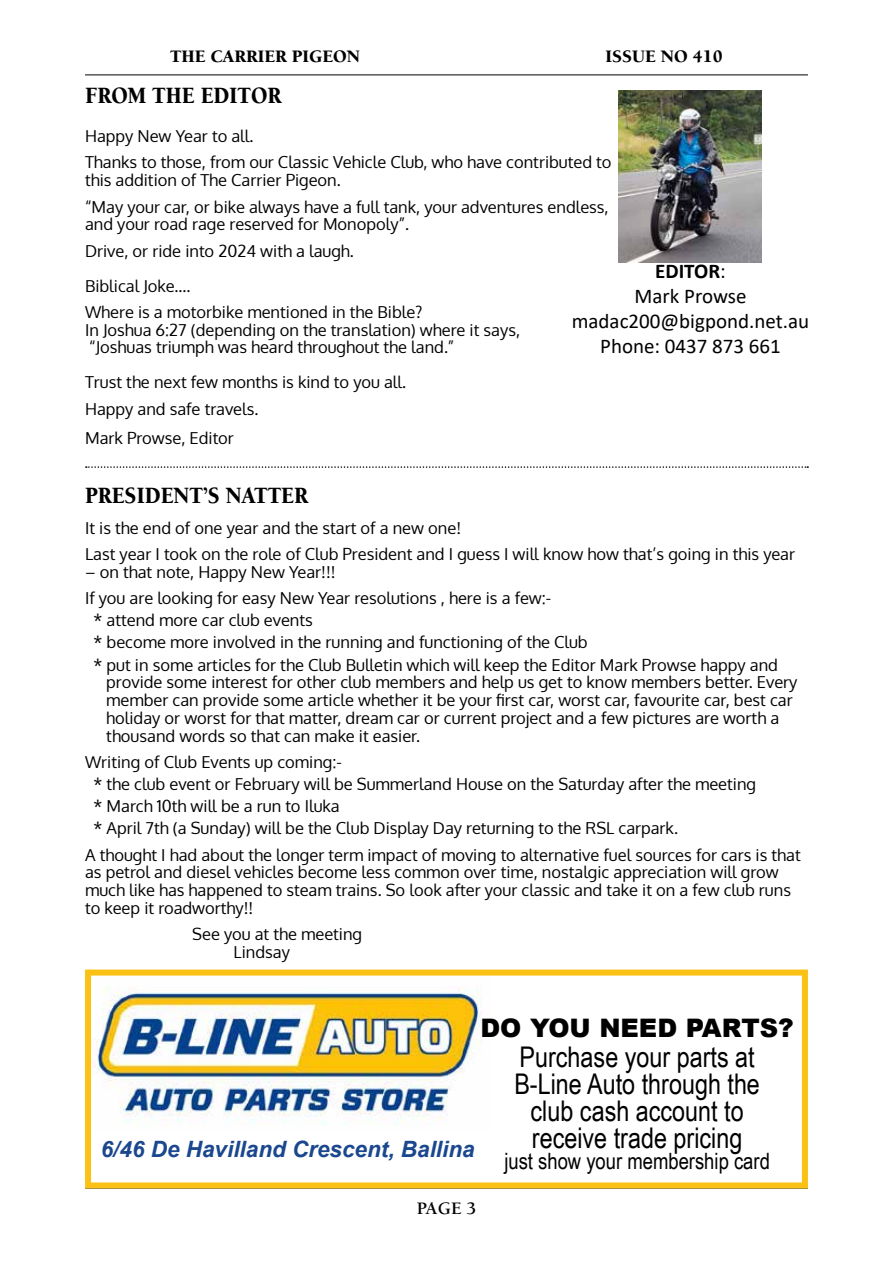
<style>
.page{position:relative;width:893px;height:1263px;background:#fff}
.page>*{position:absolute;margin:0;border:0;box-sizing:border-box;transform-origin:0 0}
.t1{font:28.5px/27px "Arial Narrow";color:#000;text-align:center}
.t2{font:900 25.5px "Arial";color:#000}
.t3{font:900 24px "Berkeley";color:#000;scale:.9 1}
.t4{font:italic 700 22.5px "Arial";color:#1a478e}
.t5{font:22.5px "Arial Narrow";color:#000}
.t6{font:21px/25.2px "Calibri";color:#000;text-align:center}
.t7{font:900 18px "Berkeley";color:#000}
.t8{font:700 18px "Berkeley";color:#000}
.t9{font:16.5px/17.9px "Oxygen";color:#000}
.s1{font-weight:700}
</style>
<div class="page">
<hr style="left:85px;top:1188px;width:723px;height:1px;background:#000">
<hr style="left:85px;top:75px;width:723px;height:1px;background:#000">
<svg style="left:85px;top:969px;width:723px;height:219px"></svg>
<img style="left:618px;top:91px;width:143px;height:171px">
<svg style="left:86px;top:466px;width:722px;height:2px"></svg>
<p class="t7" style="left:170px;top:47px;width:192px">THE CARRIER PIGEON</p>
<p class="t7" style="left:605px;top:47px;width:119px">ISSUE NO 410</p>
<h3 class="t3" style="left:85px;top:83px;width:220px">FROM THE EDITOR</h3>
<p class="t9" style="left:85px;top:123px;width:528px;line-height:26.2px">Happy New Year to all.<br>Thanks to those, from our Classic Vehicle Club, who have contributed to</p>
<p class="t9" style="left:85px;top:167px;width:525px;line-height:26.2px">this addition of The Carrier Pigeon.<br>“May your car, or bike always have a full tank, your adventures endless,</p>
<p class="t9" style="left:85px;top:211px;width:325px;line-height:26.2px">and your road rage reserved for Monopoly”.<br>Drive, or ride into 2024 with a laugh.</p>
<p class="t9" style="left:85px;top:272px;width:339px;line-height:26.2px">Biblical Joke….<br>Where is a motorbike mentioned in the Bible?</p>
<p class="t9" style="left:85px;top:321px;width:437px">In Joshua 6:27 (depending on the translation) where it says, “Joshuas triumph was heard throughout the land.”</p>
<p class="t9" style="left:85px;top:369px;width:323px;line-height:26.2px">Trust the next few months is kind to you all.<br>Happy and safe travels.</p>
<p class="t9" style="left:85px;top:429px;width:150px">Mark Prowse, Editor</p>
<p class="t6" style="left:572px;top:258px;width:239px"><span class="s1">EDITOR</span>:<br>Mark Prowse madac200@bigpond.net.au<br>Phone: 0437 873 661</p>
<h3 class="t3" style="left:85px;top:483px;width:249px">PRESIDENT’S NATTER</h3>
<p class="t9" style="left:85px;top:515px;width:711px;line-height:26.2px">It is the end of one year and the start of a new one!<br>Last year I took on the role of Club President and I guess I will know how that’s going in this year</p>
<p class="t9" style="left:85px;top:559px;width:468px;line-height:26.2px">– on that note, Happy New Year!!!<br>If you are looking for easy New Year resolutions , here is a few:-</p>
<p class="t9" style="left:94px;top:609px;width:686px;line-height:22px">* attend more car club events<br>* become more involved in the running and functioning of the Club<br>* put in some articles for the Club Bulletin which will keep the Editor Mark Prowse happy and</p>
<p class="t9" style="left:106px;top:673px;width:693px">provide some interest for other club members and help us get to know members better. Every member can provide some article whether it be your first car, worst car, favourite car, best car holiday or worst for that matter, dream car or current project and a few pictures are worth a thousand words so that can make it easier.</p>
<p class="t9" style="left:94px;top:751px;width:664px;line-height:22px;text-indent:-8px">Writing of Club Events up coming:-<br>* the club event or February will be Summerland House on the Saturday after the meeting * March 10th will be a run to Iluka<br>* April 7th (a Sunday) will be the Club Display Day returning to the RSL carpark.</p>
<p class="t9" style="left:85px;top:846px;width:717px">A thought I had about the longer term impact of moving to alternative fuel sources for cars is that as petrol and diesel vehicles become less common over time, nostalgic appreciation will grow much like has happened to steam trains. So look after your classic and take it on a few club runs to keep it roadworthy!!</p>
<p class="t9" style="left:234px;top:925px;width:130px;text-indent:-41px">See you at the meeting<br>Lindsay</p>
<h3 class="t4" style="left:101px;top:1134px;width:375px">6/46 De Havilland Crescent, Ballina</h3>
<h2 class="t2" style="left:480px;top:1010px;width:315px">DO YOU NEED PARTS?</h2>
<h1 class="t1" style="left:514px;top:1043px;width:247px">Purchase your parts at<br>B-Line Auto through the club cash account to receive trade pricing</h1>
<h3 class="t5" style="left:504px;top:1145px;width:267px">just show your membership card</h3>
<p class="t8" style="left:417px;top:1199px;width:61px">PAGE 3</p>
</div>
